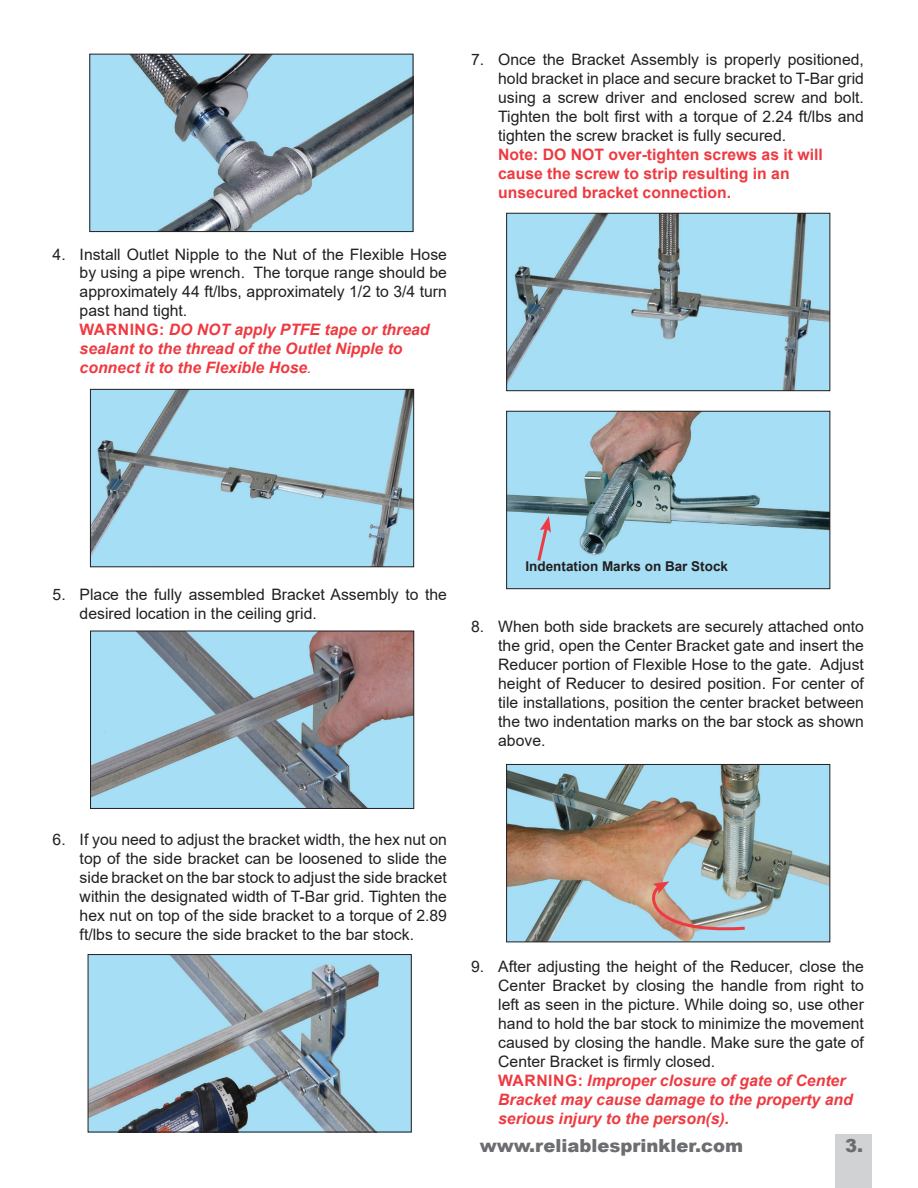
<style>
.page{position:relative;width:918px;height:1188px;background:#fff}
.page>*{position:absolute;margin:0;border:0;box-sizing:border-box;transform-origin:0 0}
.t1{font:900 18px "Arial";color:#6c6d70}
.t2{font:15.75px/18.9px "Arial";color:#231f20;text-align:justify}
.NOTE_RED{font:italic 700 15.75px/18.9px "Arial";color:#ee3a41}
.NOTE_RED-2{font:700 15.75px/18.9px "Arial";color:#ee3a41}
.Basic_Picture_text{font:700 13.5px "Arial";color:#231f20}
.s1{font-style:normal}
.s2{font-weight:400}
</style>
<div class="page">
<img style="left:92px;top:391px;width:320px;height:174px">
<div style="left:90px;top:389px;width:324px;height:178px;border:1px solid #231f20"></div>
<img style="left:92px;top:633px;width:320px;height:174px">
<div style="left:90px;top:631px;width:324px;height:178px;border:1px solid #231f20"></div>
<img style="left:90px;top:956px;width:320px;height:174px">
<div style="left:88px;top:954px;width:324px;height:178px;border:1px solid #231f20"></div>
<img style="left:508px;top:413px;width:320px;height:174px">
<div style="left:506px;top:411px;width:324px;height:178px;border:1px solid #231f20"></div>
<svg style="left:536px;top:516px;width:15px;height:47px"></svg>
<img style="left:508px;top:215px;width:320px;height:174px">
<div style="left:506px;top:213px;width:324px;height:178px;border:1px solid #231f20"></div>
<img style="left:508px;top:766px;width:320px;height:174px">
<div style="left:506px;top:764px;width:324px;height:178px;border:1px solid #231f20"></div>
<svg style="left:646px;top:881px;width:100px;height:53px;background:#b2b6ba"></svg>
<div style="left:835px;top:1135px;width:37px;height:53px;background:#d1d2d4"></div>
<img style="left:91px;top:56px;width:320px;height:174px">
<div style="left:89px;top:54px;width:324px;height:178px;border:1px solid #231f20"></div>
<p class="t2" style="left:80px;top:244px;width:369px;text-indent:-27px">4. Install Outlet Nipple to the Nut of the Flexible Hose by using a pipe wrench. The torque range should be approximately 44 ft/lbs, approximately 1/2 to 3/4 turn past hand tight.</p>
<p class="NOTE_RED" style="left:80px;top:321px;width:351px"><span class="s1">WARNING:</span> DO NOT apply PTFE tape or thread sealant to the thread of the Outlet Nipple to connect it to the Flexible Hose<span class="s2">.</span></p>
<p class="t2" style="left:498px;top:50px;width:367px;text-indent:-27px">7. Once the Bracket Assembly is properly positioned, hold bracket in place and secure bracket to T-Bar grid using a screw driver and enclosed screw and bolt.<br>Tighten the bolt first with a torque of 2.24 ft/lbs and tighten the screw bracket is fully secured.</p>
<p class="NOTE_RED-2" style="left:498px;top:145px;width:326px">Note: DO NOT over-tighten screws as it will cause the screw to strip resulting in an unsecured bracket connection.</p>
<p class="t2" style="left:80px;top:585px;width:369px;text-indent:-27px">5. Place the fully assembled Bracket Assembly to the desired location in the ceiling grid.</p>
<p class="Basic_Picture_text" style="left:526px;top:557px;width:204px">Indentation Marks on Bar Stock</p>
<p class="t2" style="left:498px;top:617px;width:367px;text-indent:-27px">8. When both side brackets are securely attached onto the grid, open the Center Bracket gate and insert the Reducer portion of Flexible Hose to the gate. Adjust height of Reducer to desired position. For center of tile installations, position the center bracket between the two indentation marks on the bar stock as shown above.</p>
<p class="t2" style="left:80px;top:830px;width:369px;text-indent:-27px">6. If you need to adjust the bracket width, the hex nut on top of the side bracket can be loosened to slide the side bracket on the bar stock to adjust the side bracket within the designated width of T-Bar grid. Tighten the hex nut on top of the side bracket to a torque of 2.89 ft/lbs to secure the side bracket to the bar stock.</p>
<p class="t2" style="left:498px;top:957px;width:367px;text-indent:-27px">9. After adjusting the height of the Reducer, close the Center Bracket by closing the handle from right to left as seen in the picture. While doing so, use other hand to hold the bar stock to minimize the movement caused by closing the handle. Make sure the gate of Center Bracket is firmly closed.</p>
<p class="NOTE_RED" style="left:498px;top:1071px;width:356px"><span class="s1">WARNING:</span> Improper closure of gate of Center<br>Bracket may cause damage to the property and serious injury to the person(s).</p>
<p class="t1" style="left:480px;top:1133px;width:265px">www.reliablesprinkler.com</p>
<p class="t1" style="left:845px;top:1133px;width:20px">3.</p>
</div>
